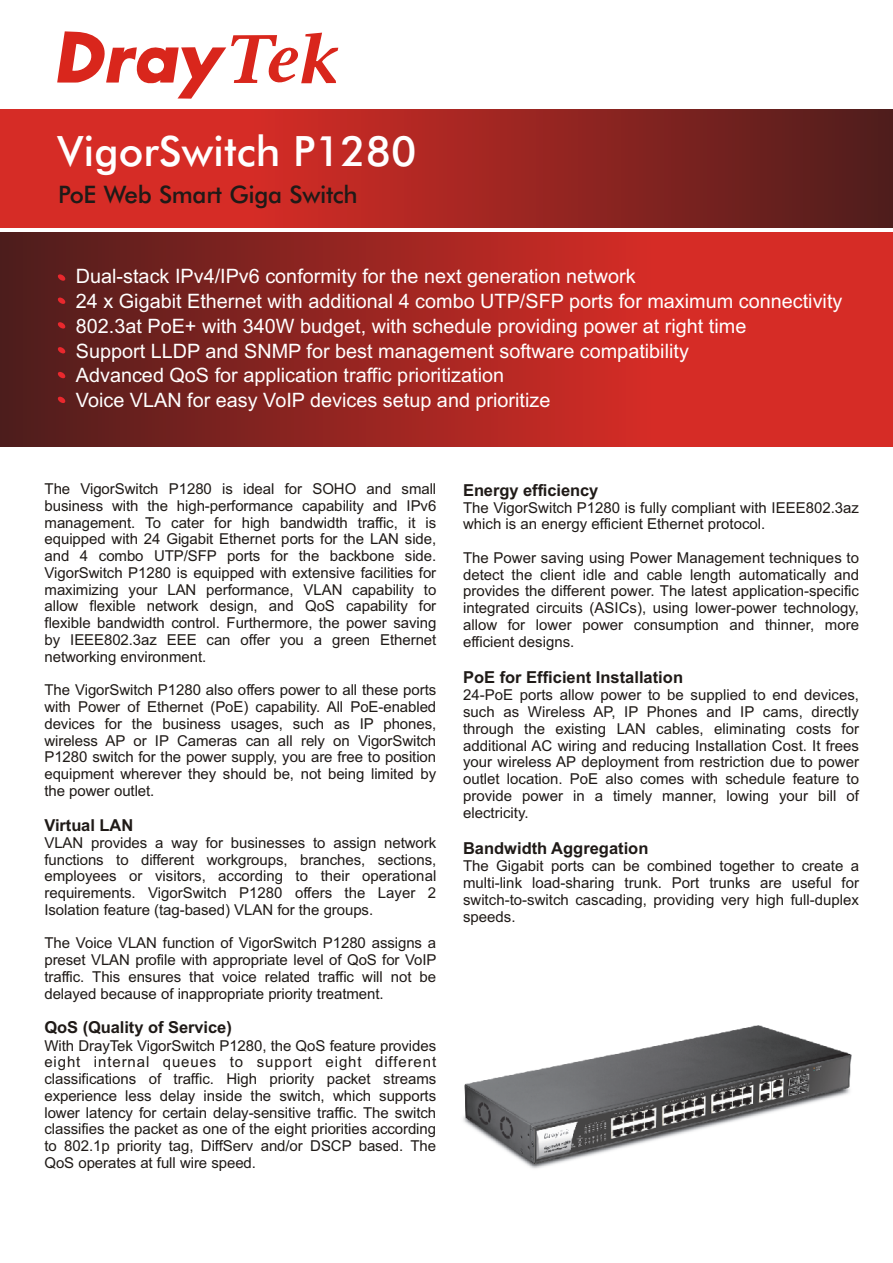
<style>
.page{position:relative;width:893px;height:1263px;background:#fff}
.page>*{position:absolute;margin:0;border:0;box-sizing:border-box;transform-origin:0 0}
.t1{font:500 41.85px "Futura BT";color:#fff}
.t2{font:500 24.15px "Futura BT";letter-spacing:-.015em;color:#1f1a17}
.t3{font:19.8px/24.8px "Arial";color:#fff}
.t4{font:700 16.5px "Arial";color:#1f1a17}
.t5{font:15px/16.8px "Arial";color:#1f1a17;text-align:justify}
</style>
<div class="page">
<svg style="left:0;top:109px;width:893px;height:118px;background:#a42622"></svg>
<svg style="left:57px;top:31px;width:281px;height:68px"></svg>
<svg style="left:0;top:232px;width:893px;height:214px;background:#a22622"></svg>
<svg style="left:57px;top:274px;width:9px;height:7px"></svg>
<svg style="left:57px;top:297px;width:9px;height:7px"></svg>
<svg style="left:57px;top:322px;width:9px;height:7px"></svg>
<svg style="left:57px;top:347px;width:9px;height:6px"></svg>
<svg style="left:57px;top:397px;width:9px;height:6px"></svg>
<svg style="left:57px;top:372px;width:9px;height:6px"></svg>
<img style="left:463px;top:1025px;width:389px;height:144px">
<h1 class="t1" style="left:58px;top:134px;width:360px">VigorSwitch P1280</h1>
<h2 class="t2" style="left:58px;top:184px;width:301px">PoE Web Smart Giga Switch</h2>
<p class="t3" style="left:76px;top:266px;width:768px">Dual-stack IPv4/IPv6 conformity for the next generation network<br>24 x Gigabit Ethernet with additional 4 combo UTP/SFP ports for maximum connectivity 802.3at PoE+ with 340W budget, with schedule providing power at right time<br>Support LLDP and SNMP for best management software compatibility<br>Advanced QoS for application traffic prioritization<br>Voice VLAN for easy VoIP devices setup and prioritize</p>
<p class="t5" style="left:44px;top:482px;width:393px">The VigorSwitch P1280 is ideal for SOHO and small business with the high-performance capability and IPv6 management. To cater for high bandwidth traffic, it is equipped with 24 Gigabit Ethernet ports for the LAN side, and 4 combo UTP/SFP ports for the backbone side.<br>VigorSwitch P1280 is equipped with extensive facilities for maximizing your LAN performance, VLAN capability to allow flexible network design, and QoS capability for flexible bandwidth control. Furthermore, the power saving by IEEE802.3az EEE can offer you a green Ethernet networking environment.</p>
<p class="t5" style="left:44px;top:683px;width:393px">The VigorSwitch P1280 also offers power to all these ports with Power of Ethernet (PoE) capability. All PoE-enabled devices for the business usages, such as IP phones, wireless AP or IP Cameras can all rely on VigorSwitch P1280 switch for the power supply, you are free to position equipment wherever they should be, not being limited by the power outlet.</p>
<p class="t4" style="left:44px;top:819px;width:90px">Virtual LAN</p>
<p class="t5" style="left:44px;top:835px;width:393px">VLAN provides a way for businesses to assign network functions to different workgroups, branches, sections, employees or visitors, according to their operational requirements. VigorSwitch P1280 offers the Layer 2<br>Isolation feature (tag-based) VLAN for the groups.</p>
<p class="t5" style="left:44px;top:936px;width:394px">The Voice VLAN function of VigorSwitch P1280 assigns a preset VLAN profile with appropriate level of QoS for VoIP traffic. This ensures that voice related traffic will not be delayed because of inappropriate priority treatment.</p>
<p class="t4" style="left:44px;top:1021px;width:189px">QoS (Quality of Service)</p>
<p class="t5" style="left:44px;top:1038px;width:393px">With DrayTek VigorSwitch P1280, the QoS feature provides eight internal queues to support eight different classifications of traffic. High priority packet streams experience less delay inside the switch, which supports lower latency for certain delay-sensitive traffic. The switch classifies the packet as one of the eight priorities according to 802.1p priority tag, DiffServ and/or DSCP based. The QoS operates at full wire speed.</p>
<p class="t4" style="left:463px;top:483px;width:137px">Energy efficiency</p>
<p class="t5" style="left:463px;top:500px;width:398px">The VigorSwitch P1 0 is fully compliant with IEEE802.3az which is an energy efficient Ethernet protocol.</p>
<p class="t5" style="left:463px;top:551px;width:398px">The Power saving using Power Management techniques to detect the client idle and cable length automatically and provides the different power. The latest application-specific integrated circuits (ASICs), using lower-power technology, allow for lower power consumption and thinner, more efficient designs.</p>
<p class="t4" style="left:463px;top:671px;width:222px">PoE for Efficient Installation</p>
<p class="t5" style="left:463px;top:688px;width:398px">24-PoE ports allow power to be supplied to end devices, such as Wireless AP, IP Phones and IP cams, directly through the existing LAN cables, eliminating costs for additional AC wiring and reducing Installation Cost. It frees your wireless AP deployment from restriction due to power outlet location. PoE also comes with schedule feature to provide power in a timely manner, lowing your bill of electricity.</p>
<p class="t4" style="left:463px;top:842px;width:187px">Bandwidth Aggregation</p>
<p class="t5" style="left:463px;top:859px;width:398px">The Gigabit ports can be combined together to create a multi-link load-sharing trunk. Port trunks are useful for switch-to-switch cascading, providing very high full-duplex speeds.</p>
<p class="t5" style="left:595px;top:500px;width:18px">28</p>
</div>
